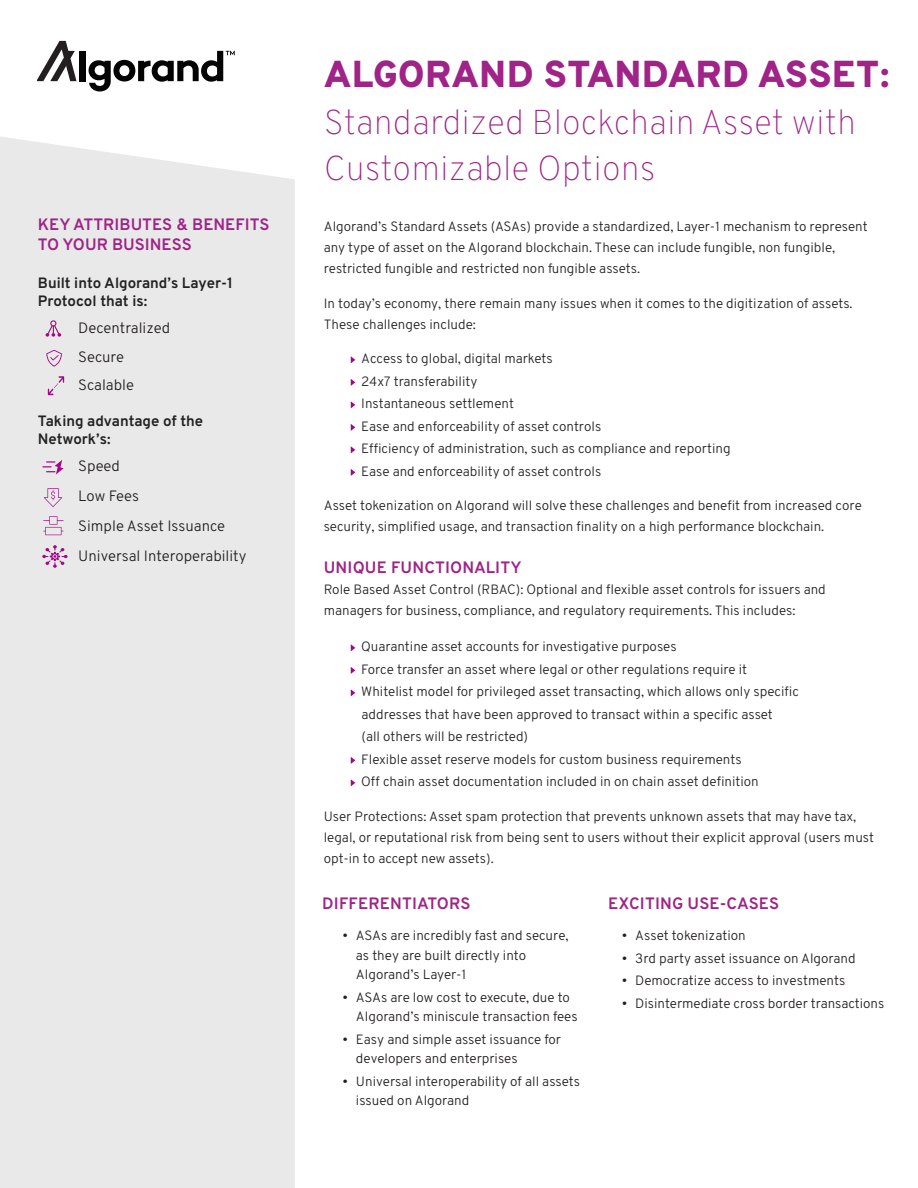
<style>
.page{position:relative;width:918px;height:1188px;background:#fff}
.page>*{position:absolute;margin:0;border:0;box-sizing:border-box;transform-origin:0 0}
.t1{font:800 37.5px "Overpass";letter-spacing:.005em;color:#a02387}
.t2{font:100 34.5px/46.5px "Overpass";color:#a02387}
.t3{font:700 16.5px/19.8px "Overpass";color:#a02387}
.t4{font:300 15px "Overpass";color:#231f20}
.t5{font:700 15px/18px "Overpass";color:#222}
.t6{font:300 13.5px/21px "Overpass";color:#222}
.t7{font:300 13.5px/19.5px "Overpass";color:#231f20}
</style>
<div class="page">
<div style="left:0;top:137px;width:295px;height:1051px;background:#e9e9e9"></div>
<svg style="left:351px;top:356px;width:4px;height:7px"></svg>
<svg style="left:351px;top:379px;width:4px;height:7px"></svg>
<svg style="left:351px;top:401px;width:4px;height:7px"></svg>
<svg style="left:351px;top:424px;width:4px;height:7px"></svg>
<svg style="left:351px;top:446px;width:4px;height:7px"></svg>
<svg style="left:351px;top:469px;width:4px;height:7px"></svg>
<svg style="left:351px;top:644px;width:4px;height:7px"></svg>
<svg style="left:351px;top:667px;width:4px;height:7px"></svg>
<svg style="left:351px;top:689px;width:4px;height:7px"></svg>
<svg style="left:351px;top:757px;width:4px;height:7px"></svg>
<svg style="left:351px;top:779px;width:4px;height:7px"></svg>
<svg style="left:48px;top:376px;width:16px;height:19px"></svg>
<svg style="left:46px;top:350px;width:16px;height:17px"></svg>
<svg style="left:46px;top:320px;width:15px;height:17px"></svg>
<svg style="left:42px;top:460px;width:22px;height:14px"></svg>
<svg style="left:44px;top:488px;width:18px;height:19px"></svg>
<div style="left:79px;top:51px;width:7px;height:30px;background:#040503"></div>
<svg style="left:38px;top:41px;width:39px;height:40px"></svg>
<svg style="left:89px;top:51px;width:146px;height:41px"></svg>
<svg style="left:42px;top:545px;width:26px;height:23px"></svg>
<svg style="left:43px;top:516px;width:20px;height:19px"></svg>
<p class="t3" style="left:38px;top:215px;width:233px">KEY ATTRIBUTES &amp; BENEFITS<br>TO YOUR BUSINESS</p>
<p class="t5" style="left:38px;top:274px;width:197px">Built into Algorand’s Layer-1<br>Protocol that is:</p>
<p class="t4" style="left:78px;top:317px;width:93px">Decentralized</p>
<p class="t4" style="left:78px;top:346px;width:47px">Secure</p>
<p class="t4" style="left:78px;top:374px;width:57px">Scalable</p>
<p class="t5" style="left:38px;top:412px;width:167px">Taking advantage of the<br>Network’s:</p>
<p class="t4" style="left:78px;top:455px;width:43px">Speed</p>
<p class="t4" style="left:78px;top:485px;width:62px">Low Fees</p>
<p class="t4" style="left:78px;top:515px;width:148px">Simple Asset Issuance</p>
<p class="t4" style="left:78px;top:545px;width:170px">Universal Interoperability</p>
<p class="t1" style="left:324px;top:47px;width:567px">ALGORAND STANDARD ASSET:</p>
<p class="t2" style="left:324px;top:99px;width:534px">Standardized Blockchain Asset with<br>Customizable Options</p>
<p class="t6" style="left:324px;top:216px;width:546px">Algorand’s Standard Assets (ASAs) provide a standardized, Layer-1 mechanism to represent any type of asset on the Algorand blockchain. These can include fungible, non fungible, restricted fungible and restricted non fungible assets.</p>
<p class="t6" style="left:324px;top:293px;width:530px">In today’s economy, there remain many issues when it comes to the digitization of assets.<br>These challenges include:</p>
<p class="t6" style="left:361px;top:348px;width:193px">Access to global, digital markets</p>
<p class="t6" style="left:361px;top:371px;width:118px">24x7 transferability</p>
<p class="t6" style="left:361px;top:393px;width:154px">Instantaneous settlement</p>
<p class="t6" style="left:361px;top:416px;width:242px">Ease and enforceability of asset controls</p>
<p class="t6" style="left:361px;top:438px;width:371px">Efficiency of administration, such as compliance and reporting</p>
<p class="t6" style="left:361px;top:461px;width:242px">Ease and enforceability of asset controls</p>
<p class="t6" style="left:324px;top:495px;width:540px">Asset tokenization on Algorand will solve these challenges and benefit from increased core security, simplified usage, and transaction finality on a high performance blockchain.</p>
<p class="t3" style="left:324px;top:558px;width:199px">UNIQUE FUNCTIONALITY</p>
<p class="t6" style="left:324px;top:579px;width:504px">Role Based Asset Control (RBAC): Optional and flexible asset controls for issuers and managers for business, compliance, and regulatory requirements. This includes:</p>
<p class="t6" style="left:361px;top:636px;width:317px">Quarantine asset accounts for investigative purposes</p>
<p class="t6" style="left:361px;top:659px;width:388px">Force transfer an asset where legal or other regulations require it</p>
<p class="t6" style="left:361px;top:681px;width:439px">Whitelist model for privileged asset transacting, which allows only specific</p>
<p class="t6" style="left:362px;top:703px;width:413px;line-height:22.5px">addresses that have been approved to transact within a specific asset (all others will be restricted)</p>
<p class="t6" style="left:361px;top:749px;width:382px">Flexible asset reserve models for custom business requirements</p>
<p class="t6" style="left:361px;top:771px;width:399px">Off chain asset documentation included in on chain asset definition</p>
<p class="t6" style="left:324px;top:806px;width:552px">User Protections: Asset spam protection that prevents unknown assets that may have tax, legal, or reputational risk from being sent to users without their explicit approval (users must opt-in to accept new assets).</p>
<p class="t3" style="left:322px;top:893px;width:150px">DIFFERENTIATORS</p>
<p class="t7" style="left:356px;top:926px;width:214px;text-indent:-14px">• ASAs are incredibly fast and secure, as they are built directly into<br>Algorand’s Layer-1</p>
<p class="t7" style="left:356px;top:987px;width:223px;text-indent:-14px">• ASAs are low cost to execute, due to<br>Algorand’s miniscule transaction fees</p>
<p class="t7" style="left:356px;top:1029px;width:207px;text-indent:-14px">• Easy and simple asset issuance for developers and enterprises</p>
<p class="t7" style="left:356px;top:1071px;width:226px;text-indent:-14px">• Universal interoperability of all assets issued on Algorand</p>
<p class="t3" style="left:608px;top:893px;width:172px">EXCITING USE-CASES</p>
<p class="t7" style="left:622px;top:926px;width:125px">• Asset tokenization</p>
<p class="t7" style="left:622px;top:948px;width:235px">• 3rd party asset issuance on Algorand</p>
<p class="t7" style="left:622px;top:971px;width:225px">• Democratize access to investments</p>
<p class="t7" style="left:622px;top:993px;width:264px">• Disintermediate cross border transactions</p>
</div>
